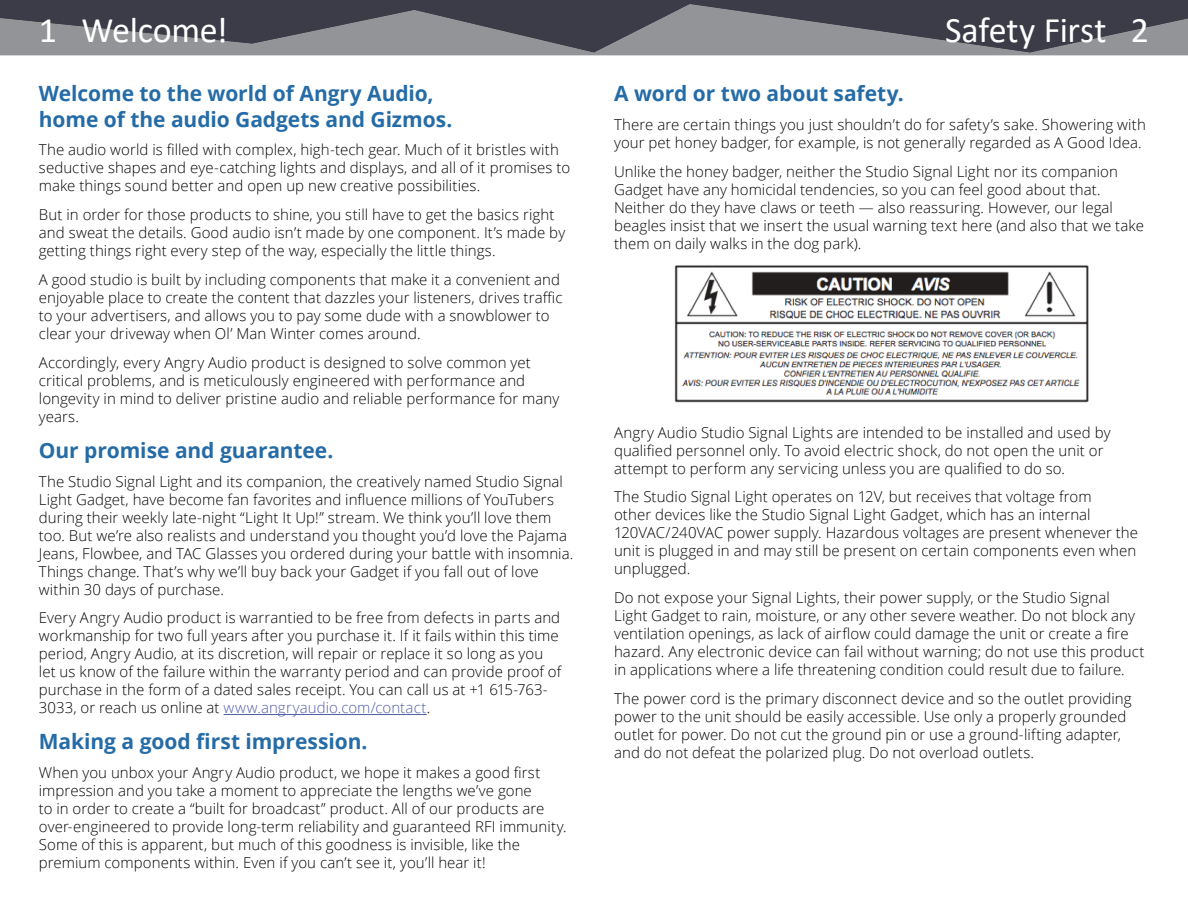
<style>
.page{position:relative;width:1188px;height:918px;background:#fff}
.page>*{position:absolute;margin:0;border:0;box-sizing:border-box;transform-origin:0 0}
.t1{font:36px "Calibri";letter-spacing:-.01em;color:#fff}
.t2{font:700 21px/25.2px "Open Sans";letter-spacing:-.005em;color:#256ca7}
.t3{font:300 15px/18px "Open Sans";letter-spacing:.005em;color:#040503}
.s1{color:#535fab}
</style>
<div class="page">
<hr style="left:0;top:0;width:1188px;height:4px;background:#3b3c48">
<svg style="left:0;top:4px;width:1188px;height:51px;background:#65676e"></svg>
<hr style="left:224px;top:714px;width:203px;height:1px;background:#535fab">
<img style="left:674px;top:265px;width:415px;height:138px">
<h1 class="t1" style="left:39px;top:5px;width:191px">1 Welcome!</h1>
<h1 class="t1" style="left:945px;top:5px;width:206px">Safety First 2</h1>
<h2 class="t2" style="left:39px;top:81px;width:415px">Welcome to the world of Angry Audio, home of the audio Gadgets and Gizmos.</h2>
<p class="t3" style="left:39px;top:141px;width:533px">The audio world is filled with complex, high-tech gear. Much of it bristles with seductive shapes and eye-catching lights and displays, and all of it promises to make things sound better and open up new creative possibilities.</p>
<p class="t3" style="left:39px;top:205px;width:528px">But in order for those products to shine, you still have to get the basics right and sweat the details. Good audio isn’t made by one component. It’s made by getting things right every step of the way, especially the little things.</p>
<p class="t3" style="left:39px;top:270px;width:525px">A good studio is built by including components that make it a convenient and enjoyable place to create the content that dazzles your listeners, drives traffic to your advertisers, and allows you to pay some dude with a snowblower to clear your driveway when Ol’ Man Winter comes around.</p>
<p class="t3" style="left:39px;top:353px;width:522px">Accordingly, every Angry Audio product is designed to solve common yet critical problems, and is meticulously engineered with performance and longevity in mind to deliver pristine audio and reliable performance for many years.</p>
<h2 class="t2" style="left:39px;top:437px;width:296px">Our promise and guarantee.</h2>
<p class="t3" style="left:39px;top:472px;width:536px">The Studio Signal Light and its companion, the creatively named Studio Signal Light Gadget, have become fan favorites and influence millions of YouTubers during their weekly late-night “Light It Up!” stream. We think you’ll love them too. But we’re also realists and understand you thought you’d love the Pajama Jeans, Flowbee, and TAC Glasses you ordered during your battle with insomnia.<br>Things change. That’s why we’ll buy back your Gadget if you fall out of love within 30 days of purchase.</p>
<p class="t3" style="left:39px;top:609px;width:524px">Every Angry Audio product is warrantied to be free from defects in parts and workmanship for two full years after you purchase it. If it fails within this time period, Angry Audio, at its discretion, will repair or replace it so long as you let us know of the failure within the warranty period and can provide proof of purchase in the form of a dated sales receipt. You can call us at +1 615-763- 3033, or reach us online at <span class="s1">www.angryaudio.com/contact</span>.</p>
<h2 class="t2" style="left:39px;top:729px;width:330px">Making a good first impression.</h2>
<p class="t3" style="left:39px;top:763px;width:529px">When you unbox your Angry Audio product, we hope it makes a good first impression and you take a moment to appreciate the lengths we’ve gone<br>to in order to create a “built for broadcast” product. All of our products are over-engineered to provide long-term reliability and guaranteed RFI immunity.<br>Some of this is apparent, but much of this goodness is invisible, like the premium components within. Even if you can’t see it, you’ll hear it!</p>
<h2 class="t2" style="left:614px;top:81px;width:291px">A word or two about safety.</h2>
<p class="t3" style="left:614px;top:115px;width:533px">There are certain things you just shouldn’t do for safety’s sake. Showering with your pet honey badger, for example, is not generally regarded as A Good Idea.</p>
<p class="t3" style="left:614px;top:162px;width:531px">Unlike the honey badger, neither the Studio Signal Light nor its companion Gadget have any homicidal tendencies, so you can feel good about that.<br>Neither do they have claws or teeth — also reassuring. However, our legal beagles insist that we insert the usual warning text here (and also that we take them on daily walks in the dog park).</p>
<p class="t3" style="left:614px;top:423px;width:498px">Angry Audio Studio Signal Lights are intended to be installed and used by qualified personnel only. To avoid electric shock, do not open the unit or attempt to perform any servicing unless you are qualified to do so.</p>
<p class="t3" style="left:614px;top:488px;width:526px">The Studio Signal Light operates on 12V, but receives that voltage from<br>other devices like the Studio Signal Light Gadget, which has an internal 120VAC/240VAC power supply. Hazardous voltages are present whenever the unit is plugged in and may still be present on certain components even when unplugged.</p>
<p class="t3" style="left:614px;top:588px;width:532px">Do not expose your Signal Lights, their power supply, or the Studio Signal Light Gadget to rain, moisture, or any other severe weather. Do not block any ventilation openings, as lack of airflow could damage the unit or create a fire hazard. Any electronic device can fail without warning; do not use this product in applications where a life threatening condition could result due to failure.</p>
<p class="t3" style="left:614px;top:689px;width:519px">The power cord is the primary disconnect device and so the outlet providing power to the unit should be easily accessible. Use only a properly grounded outlet for power. Do not cut the ground pin or use a ground-lifting adapter, and do not defeat the polarized plug. Do not overload outlets.</p>
</div>
